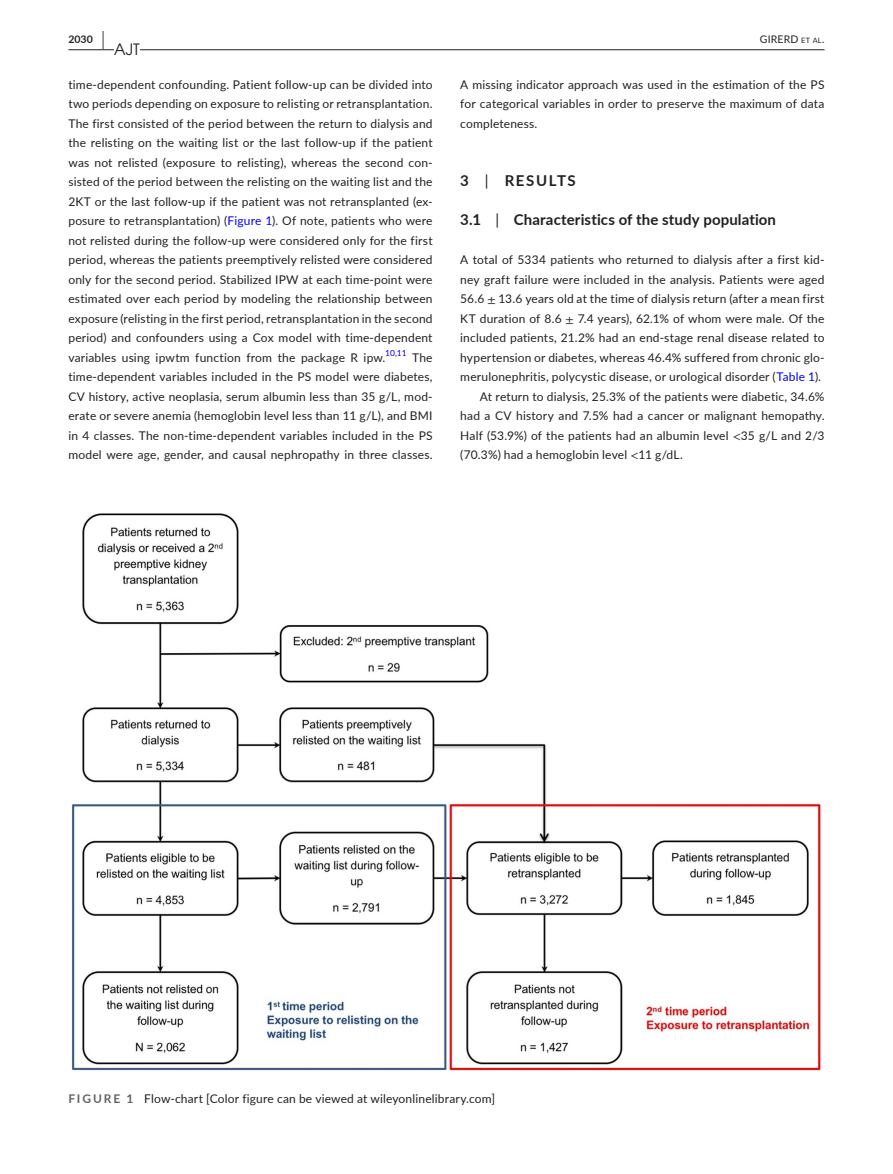
<style>
.page{position:relative;width:893px;height:1174px;background:#fff}
.page>*{position:absolute;margin:0;border:0;box-sizing:border-box;transform-origin:0 0}
.t1{font:15.6px "Avant Garde";color:#231f20}
.t2{font:700 15px "Lato";letter-spacing:.01em;color:#231f20}
.t3{font:700 15px "Lato";letter-spacing:.105em;color:#231f20}
.t4{font:12px/19.5px "Lato";letter-spacing:.015em;color:#231f20;text-align:justify}
.t5{font:10.5px "Lato";letter-spacing:.02em;color:#231f20}
.t6{font:700 10.5px "Lato";color:#231f20}
.s1{font-size:19.5px}
.s2{font-size:7.35px}
.s3{color:#00f}
.s4{font-weight:400}
.s5{font-family:"STIX"}
.s6{font-weight:700;color:#636366}
</style>
<div class="page">
<hr style="left:68px;top:49px;width:756px;height:1px;background:#231f20">
<div style="left:114px;top:41px;width:26px;height:17px;background:#fff"></div>
<img style="left:71px;top:513px;width:750px;height:557px">
<p class="t6" style="left:68px;top:31px;width:37px">2030 <span class="s1">|</span></p>
<h1 class="t1" style="left:114px;top:40px;width:27px">AJT</h1>
<p class="t5" style="left:760px;top:31px;width:66px">GIRERD <span class="s2">et al</span>.</p>
<p class="t4" style="left:68px;top:74px;width:366px">time-dependent confounding. Patient follow-up can be divided into two periods depending on exposure to relisting or retransplantation.<br>The first consisted of the period between the return to dialysis and the relisting on the waiting list or the last follow-up if the patient was not relisted (exposure to relisting), whereas the second con&shy;sisted of the period between the relisting on the waiting list and the 2KT or the last follow-up if the patient was not retransplanted (ex&shy;posure to retransplantation) (<span class="s3">Figure 1</span>). Of note, patients who were not relisted during the follow-up were considered only for the first period, whereas the patients preemptively relisted were considered only for the second period. Stabilized IPW at each time-point were estimated over each period by modeling the relationship between exposure (relisting in the first period, retransplantation in the second period) and confounders using a Cox model with time-dependent variables using ipwtm function from the package R ipw.<sup>10,11</sup> The time-dependent variables included in the PS model were diabetes, CV history, active neoplasia, serum albumin less than 35 g/L, mod&shy;erate or severe anemia (hemoglobin level less than 11 g/L), and BMI in 4 classes. The non-time-dependent variables included in the PS model were age, gender, and causal nephropathy in three classes.</p>
<p class="t4" style="left:460px;top:74px;width:366px">A missing indicator approach was used in the estimation of the PS for categorical variables in order to preserve the maximum of data completeness.</p>
<p class="t3" style="left:460px;top:170px;width:117px">3 <span class="s4">|</span> RESULTS</p>
<p class="t2" style="left:460px;top:209px;width:317px">3.1 <span class="s4">|</span> Characteristics of the study population</p>
<p class="t4" style="left:460px;top:249px;width:366px">A total of 5334 patients who returned to dialysis after a first kid-</p>
<p class="t4" style="left:460px;top:269px;width:366px">ney graft failure were included in the analysis. Patients were aged</p>
<p class="t4" style="left:460px;top:288px;width:366px">56.6 <span class="s5">±</span> 13.6 years old at the time of dialysis return (after a mean first</p>
<p class="t4" style="left:460px;top:308px;width:366px">KT duration of 8.6 <span class="s5">±</span> 7.4 years), 62.1% of whom were male. Of the</p>
<p class="t4" style="left:460px;top:327px;width:366px">included patients, 21.2% had an end-stage renal disease related to</p>
<p class="t4" style="left:460px;top:347px;width:366px">hypertension or diabetes, whereas 46.4% suffered from chronic glo-</p>
<p class="t4" style="left:460px;top:366px;width:362px">merulonephritis, polycystic disease, or urological disorder (<span class="s3">Table 1</span>).</p>
<p class="t4" style="left:480px;top:386px;width:346px">At return to dialysis, 25.3% of the patients were diabetic, 34.6%</p>
<p class="t4" style="left:460px;top:405px;width:366px">had a CV history and 7.5% had a cancer or malignant hemopathy.</p>
<p class="t4" style="left:460px;top:425px;width:366px">Half (53.9%) of the patients had an albumin level <span class="s5">&lt;</span>35 g/L and 2/3</p>
<p class="t4" style="left:460px;top:444px;width:224px">(70.3%) had a hemoglobin level <span class="s5">&lt;</span>11 g/dL.</p>
<p class="t4" style="left:68px;top:1088px;width:428px"><span class="s6">FIGURE 1</span> Flow-chart [Color figure can be viewed at wileyonlinelibrary.com]</p>
</div>
